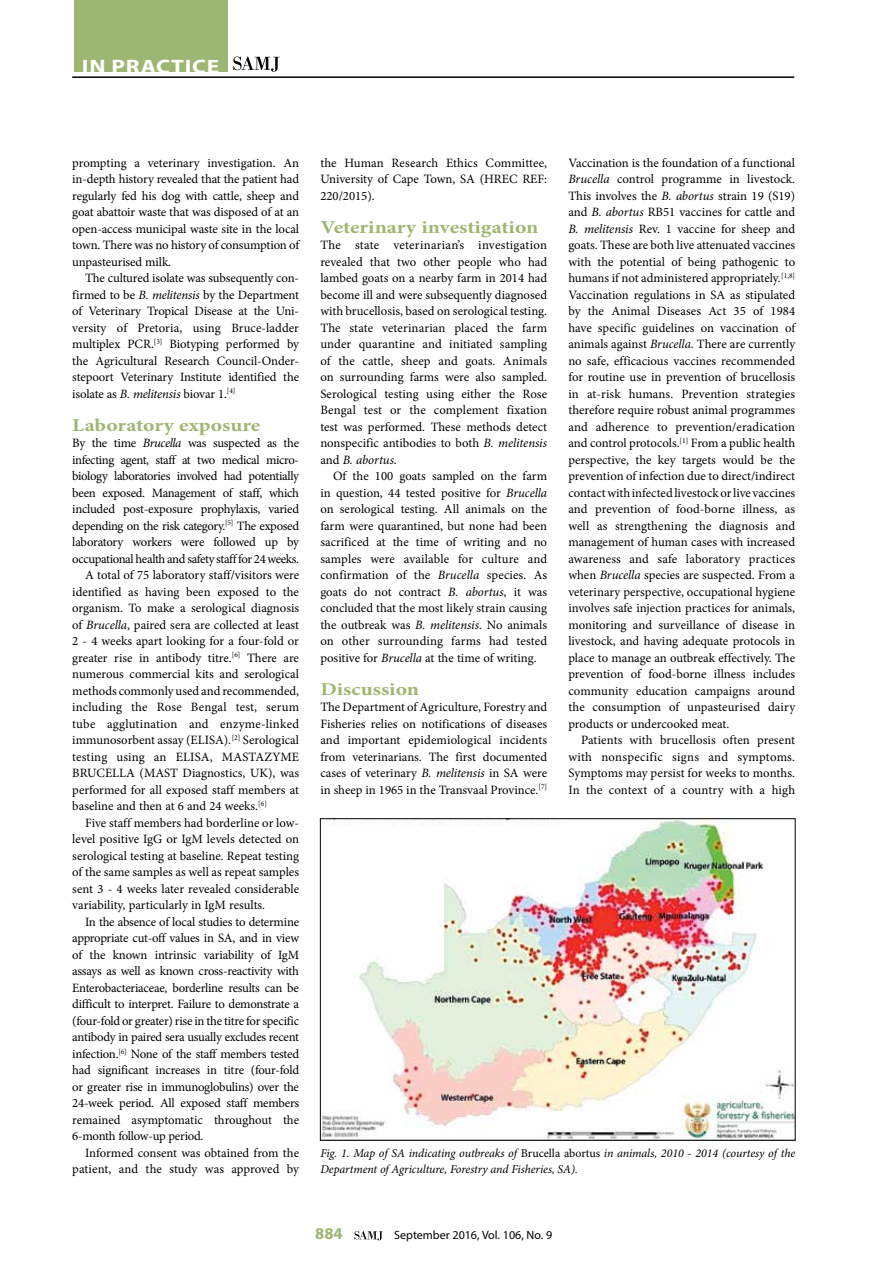
<style>
.page{position:relative;width:893px;height:1263px;background:#fff}
.page>*{position:absolute;margin:0;border:0;box-sizing:border-box;transform-origin:0 0}
.t1{font:700 19.5px "Myriad Pro";letter-spacing:.03em;color:#fff;scale:1.2 1}
.t2{font:700 18px "Minion Pro";color:#9db671;scale:1.2 1}
.t3{font:700 16.5px "Myriad Pro";color:#9db671}
.t4{font:12.75px/16.5px "Minion Pro";letter-spacing:-.01em;color:#000;text-align:justify}
.t5{font:12.75px "Minion Pro";letter-spacing:-.03em;color:#000}
.t6{font:12.75px "Minion Pro";letter-spacing:.015em;color:#000}
.t7{font:12.75px "Minion Pro";letter-spacing:.02em;color:#000}
.t8{font:italic 12px/16.5px "Minion Pro";letter-spacing:-.01em;color:#000}
.t9{font:12px "Myriad Pro";color:#000}
.s1{font-style:italic}
.s2{font-style:normal}
</style>
<div class="page">
<hr style="left:72px;top:76px;width:722px;height:2px;background:#000">
<div style="left:74px;top:0;width:153px;height:72px;background:#9db671"></div>
<svg style="left:233px;top:57px;width:47px;height:15px"></svg>
<svg style="left:354px;top:1231px;width:29px;height:9px"></svg>
<img style="left:322px;top:820px;width:471px;height:318px">
<div style="left:320px;top:818px;width:475px;height:322px;border:1px solid #000"></div>
<h1 class="t1" style="left:82px;top:54px;width:116px">IN PRACTICE</h1>
<p class="t4" style="left:72px;top:154px;width:228px">prompting a veterinary investigation. An in-depth history revealed that the patient had regularly fed his dog with cattle, sheep and goat abattoir waste that was disposed of at an open-access municipal waste site in the local town. There was no history of consumption of unpasteurised milk.</p>
<p class="t4" style="left:72px;top:270px;width:228px;text-indent:13px">The cultured isolate was subsequently con&shy;firmed to be <span class="s1">B. melitensis</span> by the Department of Veterinary Tropical Disease at the Uni&shy;versity of Pretoria, using Bruce-ladder multiplex PCR.<sup>[3]</sup> Biotyping performed by the Agricultural Research Council-Onder&shy;stepoort Veterinary Institute identified the isolate as <span class="s1">B. melitensis</span> biovar 1.<sup>[4]</sup></p>
<h2 class="t2" style="left:72px;top:412px;width:158px">Laboratory exposure</h2>
<p class="t4" style="left:72px;top:435px;width:228px">By the time <span class="s1">Brucella</span> was suspected as the</p>
<p class="t5" style="left:72px;top:451px;width:227px">infecting agent, staff at two medical micro-</p>
<p class="t5" style="left:72px;top:467px;width:228px">biology laboratories involved had potentially</p>
<p class="t4" style="left:72px;top:484px;width:228px">been exposed. Management of staff, which</p>
<p class="t4" style="left:72px;top:501px;width:228px">included post-exposure prophylaxis, varied</p>
<p class="t5" style="left:72px;top:517px;width:228px">depending on the risk category.<sup>[5]</sup> The exposed</p>
<p class="t4" style="left:72px;top:534px;width:228px">laboratory workers were followed up by</p>
<p class="t5" style="left:72px;top:550px;width:228px">occupational health and safety staff for 24 weeks.</p>
<p class="t4" style="left:85px;top:567px;width:216px">A total of 75 laboratory staff/visitors were</p>
<p class="t4" style="left:72px;top:583px;width:228px">identified as having been exposed to the</p>
<p class="t4" style="left:72px;top:600px;width:228px">organism. To make a serological diagnosis</p>
<p class="t4" style="left:72px;top:616px;width:228px">of <span class="s1">Brucella</span>, paired sera are collected at least</p>
<p class="t4" style="left:72px;top:633px;width:228px">2 - 4 weeks apart looking for a four-fold or</p>
<p class="t4" style="left:72px;top:649px;width:228px">greater rise in antibody titre.<sup>[6]</sup> There are</p>
<p class="t4" style="left:72px;top:666px;width:228px">numerous commercial kits and serological</p>
<p class="t4" style="left:72px;top:682px;width:228px">methods commonly used and recommended,</p>
<p class="t6" style="left:72px;top:698px;width:228px">including the Rose Bengal test, serum</p>
<p class="t7" style="left:72px;top:715px;width:228px">tube agglutination and enzyme-linked</p>
<p class="t4" style="left:72px;top:732px;width:228px">immunosorbent assay (ELISA).<sup>[2]</sup> Serological</p>
<p class="t6" style="left:72px;top:748px;width:228px">testing using an ELISA, MASTAZYME</p>
<p class="t4" style="left:72px;top:765px;width:228px">BRUCELLA (MAST Diagnostics, UK), was</p>
<p class="t4" style="left:72px;top:781px;width:228px">performed for all exposed staff members at</p>
<p class="t4" style="left:72px;top:798px;width:196px">baseline and then at 6 and 24 weeks.<sup>[6]</sup></p>
<p class="t4" style="left:85px;top:814px;width:216px">Five staff members had borderline or low-</p>
<p class="t4" style="left:72px;top:831px;width:228px">level positive IgG or IgM levels detected on</p>
<p class="t4" style="left:72px;top:847px;width:228px">serological testing at baseline. Repeat testing</p>
<p class="t4" style="left:72px;top:864px;width:228px">of the same samples as well as repeat samples</p>
<p class="t4" style="left:72px;top:880px;width:228px">sent 3 - 4 weeks later revealed considerable</p>
<p class="t4" style="left:72px;top:897px;width:194px">variability, particularly in IgM results.</p>
<p class="t4" style="left:85px;top:913px;width:216px">In the absence of local studies to determine</p>
<p class="t4" style="left:72px;top:930px;width:228px">appropriate cut-off values in SA, and in view</p>
<p class="t4" style="left:72px;top:946px;width:228px">of the known intrinsic variability of IgM</p>
<p class="t4" style="left:72px;top:963px;width:228px">assays as well as known cross-reactivity with</p>
<p class="t4" style="left:72px;top:979px;width:228px">Enterobacteriaceae, borderline results can be</p>
<p class="t4" style="left:72px;top:996px;width:228px">difficult to interpret. Failure to demonstrate a</p>
<p class="t4" style="left:72px;top:1012px;width:228px">(four-fold or greater) rise in the titre for specific</p>
<p class="t4" style="left:72px;top:1029px;width:228px">antibody in paired sera usually excludes recent</p>
<p class="t4" style="left:72px;top:1045px;width:228px">infection.<sup>[6]</sup> None of the staff members tested</p>
<p class="t4" style="left:72px;top:1062px;width:228px">had significant increases in titre (four-fold</p>
<p class="t4" style="left:72px;top:1078px;width:228px">or greater rise in immunoglobulins) over the</p>
<p class="t4" style="left:72px;top:1095px;width:228px">24-week period. All exposed staff members</p>
<p class="t4" style="left:72px;top:1111px;width:228px">remained asymptomatic throughout the</p>
<p class="t4" style="left:72px;top:1128px;width:133px">6-month follow-up period.</p>
<p class="t4" style="left:85px;top:1144px;width:216px">Informed consent was obtained from the</p>
<p class="t4" style="left:72px;top:1161px;width:228px">patient, and the study was approved by</p>
<p class="t4" style="left:320px;top:154px;width:228px">the Human Research Ethics Committee, University of Cape Town, SA (HREC REF:<br>220/2015).</p>
<h2 class="t2" style="left:320px;top:214px;width:183px">Veterinary investigation</h2>
<p class="t4" style="left:320px;top:237px;width:228px">The state veterinarian’s investigation revealed that two other people who had lambed goats on a nearby farm in 2014 had become ill and were subsequently diagnosed with brucellosis, based on serological testing.<br>The state veterinarian placed the farm under quarantine and initiated sampling of the cattle, sheep and goats. Animals on surrounding farms were also sampled.<br>Serological testing using either the Rose Bengal test or the complement fixation test was performed. These methods detect nonspecific antibodies to both <span class="s1">B. melitensis </span>and <span class="s1">B. abortus</span>.</p>
<p class="t4" style="left:320px;top:468px;width:228px;text-indent:13px">Of the 100 goats sampled on the farm in question, 44 tested positive for <span class="s1">Brucella </span>on serological testing. All animals on the farm were quarantined, but none had been sacrificed at the time of writing and no samples were available for culture and confirmation of the <span class="s1">Brucella</span> species. As goats do not contract <span class="s1">B. abortus</span>, it was concluded that the most likely strain causing the outbreak was <span class="s1">B. melitensis</span>. No animals on other surrounding farms had tested positive for <span class="s1">Brucella</span> at the time of writing.</p>
<h2 class="t2" style="left:320px;top:676px;width:84px">Discussion</h2>
<p class="t4" style="left:320px;top:699px;width:228px">The Department of Agriculture, Forestry and Fisheries relies on notifications of diseases and important epidemiological incidents from veterinarians. The first documented cases of veterinary <span class="s1">B. melitensis</span> in SA were in sheep in 1965 in the Transvaal Province.<sup>[7]</sup></p>
<p class="t4" style="left:568px;top:154px;width:228px">Vaccination is the foundation of a functional <span class="s1">Brucella</span> control programme in livestock.<br>This involves the <span class="s1">B. abortus</span> strain 19 (S19) and <span class="s1">B. abortus</span> RB51 vaccines for cattle and <span class="s1">B. melitensis</span> Rev. 1 vaccine for sheep and goats. These are both live attenuated vaccines with the potential of being pathogenic to humans if not administered appropriately.<sup>[1,8] </sup>Vaccination regulations in SA as stipulated by the Animal Diseases Act 35 of 1984 have specific guidelines on vaccination of animals against <span class="s1">Brucella</span>. There are currently no safe, efficacious vaccines recommended for routine use in prevention of brucellosis in at-risk humans. Prevention strategies therefore require robust animal programmes and adherence to prevention/eradication and control protocols.<sup>[1]</sup> From a public health perspective, the key targets would be the prevention of infection due to direct/indirect contact with infected livestock or live vaccines and prevention of food-borne illness, as well as strengthening the diagnosis and management of human cases with increased awareness and safe laboratory practices when <span class="s1">Brucella</span> species are suspected. From a veterinary perspective, occupational hygiene involves safe injection practices for animals, monitoring and surveillance of disease in livestock, and having adequate protocols in place to manage an outbreak effectively. The prevention of food-borne illness includes community education campaigns around the consumption of unpasteurised dairy products or undercooked meat.</p>
<p class="t4" style="left:568px;top:732px;width:228px;text-indent:13px">Patients with brucellosis often present with nonspecific signs and symptoms.<br>Symptoms may persist for weeks to months.<br>In the context of a country with a high</p>
<p class="t8" style="left:320px;top:1145px;width:476px">Fig. 1. Map of SA indicating outbreaks of <span class="s2">Brucella abortus</span> in animals, 2010 - 2014 (courtesy of the<br>Department of Agriculture, Forestry and Fisheries, SA).</p>
<p class="t3" style="left:315px;top:1223px;width:29px">884</p>
<p class="t9" style="left:394px;top:1228px;width:160px">September 2016, Vol. 106, No. 9</p>
</div>
